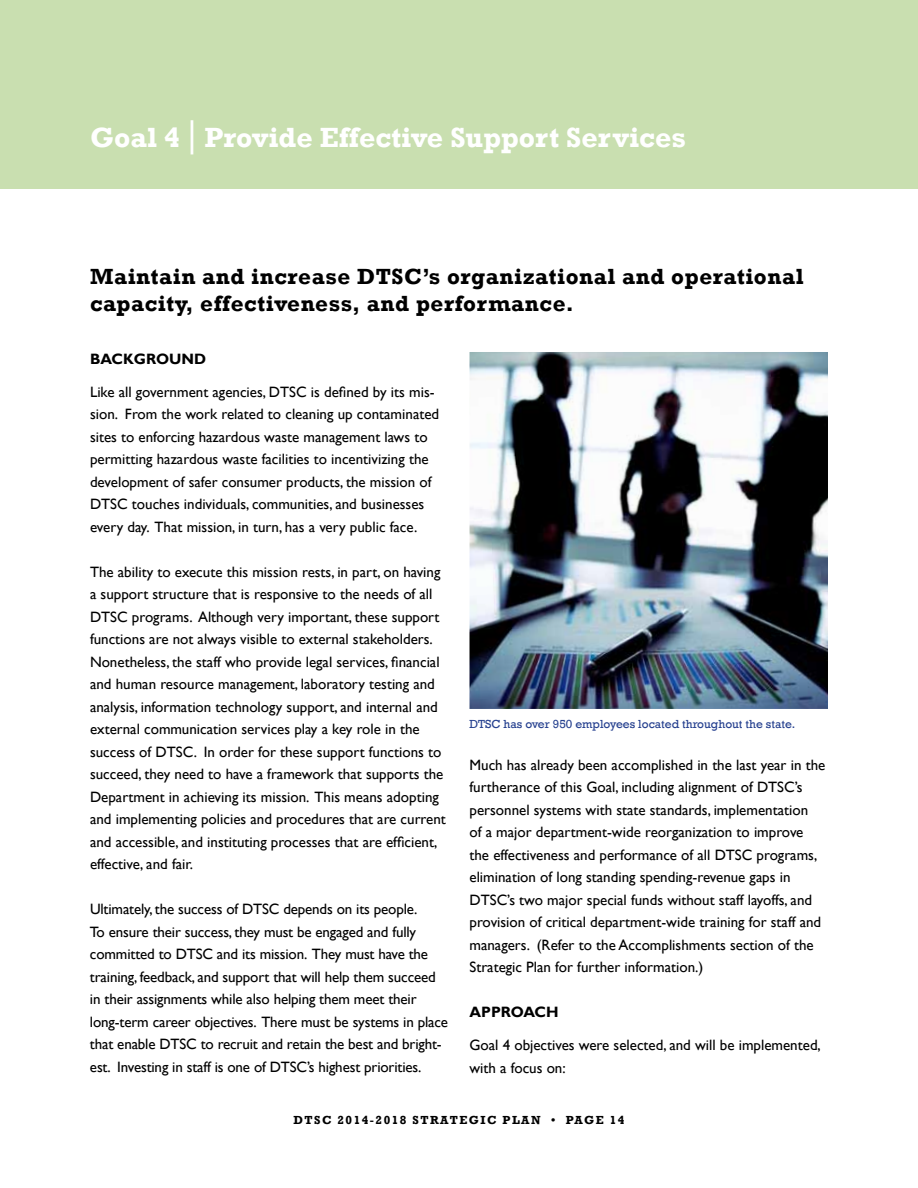
<style>
.page{position:relative;width:918px;height:1188px;background:#fff}
.page>*{position:absolute;margin:0;border:0;box-sizing:border-box;transform-origin:0 0}
.t1{font:700 28.5px "Rockwell";color:#fff}
.t2{font:700 22.5px/27px "Rockwell";letter-spacing:.025em;color:#000}
.t3{font:15px/22.5px "Gill Sans";color:#000}
.t4{font:700 15px "Gill Sans";color:#000}
.t5{font:12px "Rockwell";color:#25408f}
.t6{font:700 12px "Rockwell";letter-spacing:.125em;color:#000}
.s1{font-family:"Century";font-weight:400;font-size:40.5px}
</style>
<div class="page">
<div style="left:0;top:0;width:918px;height:188px;background:#c9dfb0"></div>
<img style="left:470px;top:352px;width:358px;height:357px">
<h1 class="t1" style="left:90px;top:120px;width:598px">Goal 4<span class="s1">|</span>Provide Effective Support Services</h1>
<h2 class="t2" style="left:90px;top:263px;width:715px">Maintain and increase DTSC’s organizational and operational capacity, effectiveness, and performance.</h2>
<p class="t4" style="left:90px;top:350px;width:118px">BACKGROUND</p>
<p class="t3" style="left:90px;top:381px;width:351px">Like all government agencies, DTSC is defined by its mis&shy;sion. From the work related to cleaning up contaminated sites to enforcing hazardous waste management laws to permitting hazardous waste facilities to incentivizing the development of safer consumer products, the mission of DTSC touches individuals, communities, and businesses every day. That mission, in turn, has a very public face.</p>
<p class="t3" style="left:90px;top:561px;width:357px">The ability to execute this mission rests, in part, on having a support structure that is responsive to the needs of all DTSC programs. Although very important, these support functions are not always visible to external stakeholders.<br>Nonetheless, the staff who provide legal services, financial and human resource management, laboratory testing and analysis, information technology support, and internal and external communication services play a key role in the success of DTSC. In order for these support functions to succeed, they need to have a framework that supports the Department in achieving its mission. This means adopting and implementing policies and procedures that are current and accessible, and instituting processes that are efficient, effective, and fair.</p>
<p class="t3" style="left:90px;top:898px;width:360px">Ultimately, the success of DTSC depends on its people.<br>To ensure their success, they must be engaged and fully committed to DTSC and its mission. They must have the training, feedback, and support that will help them succeed in their assignments while also helping them meet their long-term career objectives. There must be systems in place that enable DTSC to recruit and retain the best and bright&shy;est. Investing in staff is one of DTSC’s highest priorities.</p>
<p class="t5" style="left:470px;top:717px;width:327px">DTSC has over 950 employees located throughout the state.</p>
<p class="t3" style="left:470px;top:754px;width:357px">Much has already been accomplished in the last year in the furtherance of this Goal, including alignment of DTSC’s personnel systems with state standards, implementation<br>of a major department-wide reorganization to improve the effectiveness and performance of all DTSC programs, elimination of long standing spending-revenue gaps in DTSC’s two major special funds without staff layoffs, and provision of critical department-wide training for staff and managers. (Refer to the Accomplishments section of the Strategic Plan for further information.)</p>
<p class="t4" style="left:470px;top:1003px;width:12px">APP</p>
<p class="t4" style="left:501px;top:1003px;width:57px">ROACH</p>
<p class="t3" style="left:470px;top:1034px;width:353px">Goal 4 objectives were selected, and will be implemented, with a focus on:</p>
<p class="t6" style="left:293px;top:1113px;width:333px">DTSC 2014-2018 Strategic Plan • Page 14</p>
</div>
